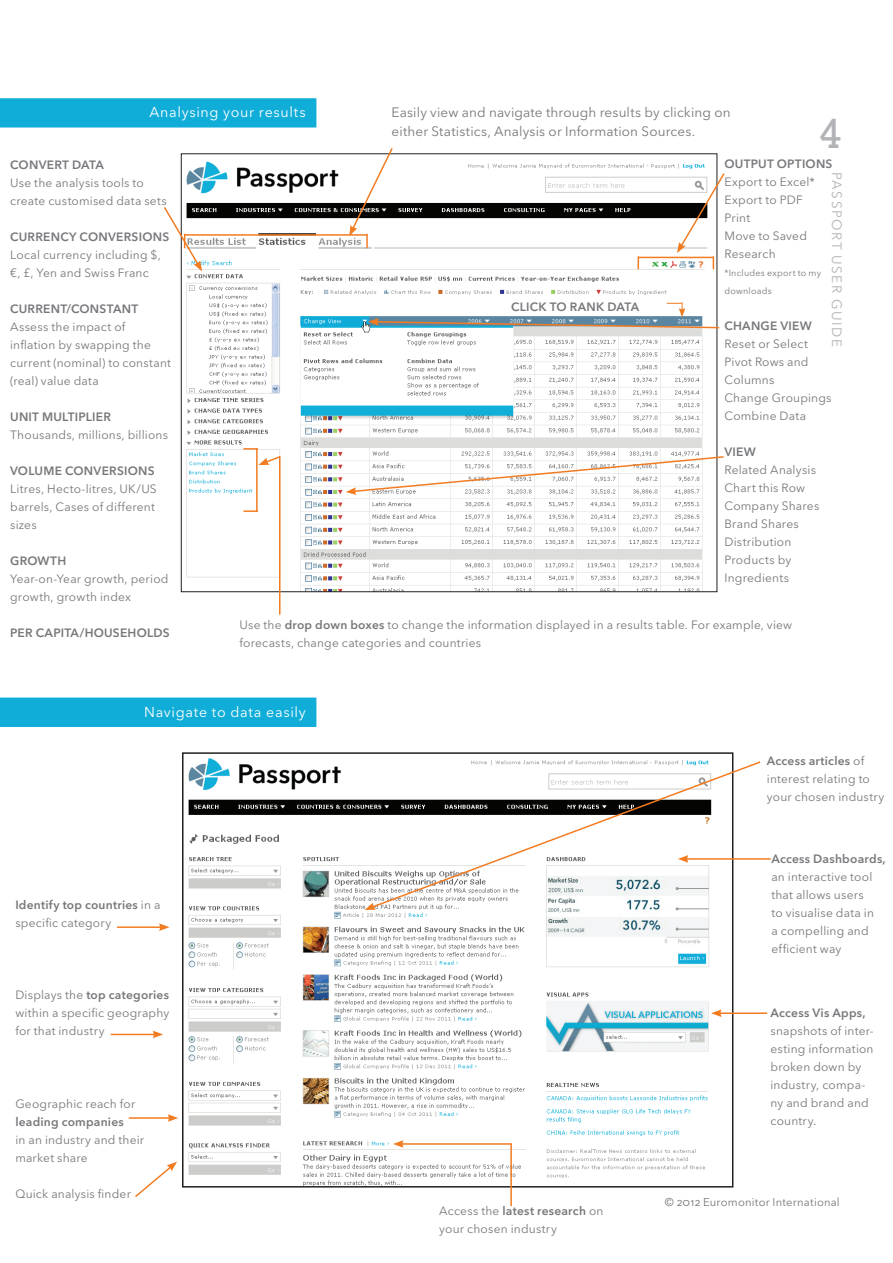
<style>
.page{position:relative;width:893px;height:1263px;background:#fff}
.page>*{position:absolute;margin:0;border:0;box-sizing:border-box;transform-origin:0 0}
.t1{font:43.5px "Rockwell";color:#b2b3b7}
.t2{font:14.25px "Avenir Next LT Pro";letter-spacing:.045em;color:#fff}
.t3{font:13.5px/18.8px "Avenir Next LT Pro";letter-spacing:.01em;color:#76787b}
.t4{font:13.5px "Avenir Next LT Pro";letter-spacing:.11em;color:#b2b3b7}
.t5{font:12px/18px "Avenir Next LT Pro";letter-spacing:.015em;color:#76787b}
.t6{font:600 12px/18px "Avenir Next LT Pro";letter-spacing:.02em;color:#76787b}
.t7{font:11.25px "Avenir Next LT Pro";letter-spacing:.015em;color:#76787b}
.t8{font:9px/18px "Avenir Next LT Pro";letter-spacing:.025em;color:#76787b}
.s1{font-weight:600}
.s2{font-weight:400}
</style>
<div class="page">
<img style="left:186px;top:161px;width:528px;height:429px">
<div style="left:0;top:98px;width:316px;height:30px;background:#10add9"></div>
<hr style="left:185px;top:234px;width:182px;height:2px;background:#f27c22">
<svg style="left:349px;top:148px;width:45px;height:100px"></svg>
<svg style="left:346px;top:455px;width:378px;height:40px"></svg>
<svg style="left:164px;top:205px;width:38px;height:66px"></svg>
<div style="left:0;top:698px;width:316px;height:28px;background:#10add9"></div>
<div style="left:0;top:698px;width:316px;height:29px;border:2px solid #10add9"></div>
<img style="left:188px;top:758px;width:521px;height:426px">
<div style="left:182px;top:752px;width:551px;height:435px;border:2px solid #231f20"></div>
<hr style="left:117px;top:926px;width:44px;height:2px;background:#f27c22">
<svg style="left:159px;top:923px;width:11px;height:8px"></svg>
<hr style="left:111px;top:1034px;width:44px;height:1px;background:#f27c22">
<svg style="left:153px;top:1031px;width:10px;height:7px"></svg>
<hr style="left:129px;top:1117px;width:41px;height:2px;background:#f27c22">
<svg style="left:168px;top:1114px;width:10px;height:8px"></svg>
<svg style="left:370px;top:760px;width:391px;height:149px"></svg>
<svg style="left:365px;top:903px;width:11px;height:7px"></svg>
<hr style="left:401px;top:1143px;width:110px;height:2px;background:#f27c22">
<svg style="left:393px;top:1140px;width:11px;height:8px"></svg>
<hr style="left:510px;top:1143px;width:2px;height:63px;background:#f27c22">
<svg style="left:368px;top:302px;width:352px;height:27px"></svg>
<svg style="left:638px;top:256px;width:1px;height:13px"></svg>
<hr style="left:638px;top:257px;width:75px;height:1px;background:#f27c22">
<svg style="left:677px;top:172px;width:48px;height:97px"></svg>
<hr style="left:256px;top:449px;width:2px;height:62px;background:#f27c22">
<svg style="left:243px;top:510px;width:15px;height:2px"></svg>
<hr style="left:279px;top:456px;width:1px;height:159px;background:#f27c22">
<svg style="left:243px;top:448px;width:39px;height:17px"></svg>
<svg style="left:135px;top:1161px;width:42px;height:36px"></svg>
<hr style="left:686px;top:858px;width:85px;height:2px;background:#f27c22">
<svg style="left:678px;top:855px;width:10px;height:8px"></svg>
<hr style="left:719px;top:1012px;width:48px;height:2px;background:#f27c22">
<svg style="left:711px;top:1009px;width:11px;height:8px"></svg>
<p class="t2" style="left:149px;top:104px;width:158px">Analysing your results</p>
<p class="t3" style="left:392px;top:103px;width:341px">Easily view and navigate through results by clicking on either Statistics, Analysis or I nformation Sources.</p>
<h1 class="t1" style="left:819px;top:108px;width:25px">4</h1>
<p class="t4" style="left:845px;top:172px;width:176px;rotate:90deg">PASSPORT User Guide</p>
<p class="t6" style="left:724px;top:155px;width:110px">OUTPUT OPTIONS</p>
<p class="t5" style="left:724px;top:173px;width:92px">Export to Excel*<br>Export to PDF<br>Print<br>Move to Saved<br>Research</p>
<p class="t8" style="left:724px;top:264px;width:98px">*I ncludes export to my downloads</p>
<p class="t6" style="left:724px;top:317px;width:89px">CHANGE VIEW</p>
<p class="t5" style="left:724px;top:335px;width:109px">Reset or Select<br>Pivot Rows and<br>Columns<br>Change Groupings<br>Combine Data</p>
<p class="t6" style="left:724px;top:443px;width:33px">VIEW</p>
<p class="t5" style="left:724px;top:461px;width:96px">Related Analysis<br>Chart this Row<br>Company Shares<br>Brand Shares<br>Distribution<br>Products by<br>I ngredients</p>
<p class="t6" style="left:10px;top:156px;width:95px">CONVERT DATA</p>
<p class="t5" style="left:10px;top:174px;width:158px">Use the analysis tools to create customised data sets</p>
<p class="t6" style="left:10px;top:228px;width:161px">CURRENCY CONVERSIONS</p>
<p class="t5" style="left:10px;top:246px;width:152px">Local currency including $, €, £, Yen and Swiss Franc</p>
<p class="t6" style="left:10px;top:300px;width:130px">CURRENT/CONSTANT</p>
<p class="t5" style="left:10px;top:318px;width:162px">Assess the impact of inflation by swapping the current (nominal) to constant (real) value data</p>
<p class="t6" style="left:10px;top:408px;width:102px">UNIT MULTIPLIER</p>
<p class="t5" style="left:10px;top:426px;width:159px">Thousands, millions, billions</p>
<p class="t6" style="left:10px;top:462px;width:146px">VOLUME CONVERSIONS</p>
<p class="t5" style="left:10px;top:480px;width:147px;text-align:justify">Litres, Hecto-litres, UK/US barrels, Cases of different sizes</p>
<p class="t6" style="left:10px;top:552px;width:58px">GROWTH</p>
<p class="t5" style="left:10px;top:570px;width:160px">Year-on-Year growth, period growth, growth index</p>
<p class="t6" style="left:10px;top:624px;width:161px">PER CAPITA/HOUSEHOLDS</p>
<p class="t5" style="left:239px;top:616px;width:554px">Use the <span class="s1">drop down boxes</span> to change the information displayed in a results table. For example, view forecasts, change categories and countries</p>
<p class="t6" style="left:511px;top:298px;width:130px">CLICK TO RANK DATA</p>
<p class="t2" style="left:144px;top:704px;width:163px">Navigate to data easily</p>
<p class="t6" style="left:15px;top:896px;width:147px">Identify top countries <span class="s2">in a specific category</span></p>
<p class="t5" style="left:15px;top:986px;width:155px;text-align:justify">Displays the <span class="s1">top categories </span>within a specific geography for that industry</p>
<p class="t5" style="left:15px;top:1094px;width:122px">Geographic reach for</p>
<p class="t6" style="left:15px;top:1112px;width:110px">leading companies</p>
<p class="t5" style="left:15px;top:1130px;width:130px">in an industry and their market share</p>
<p class="t5" style="left:15px;top:1184px;width:117px">Quick analysis finder</p>
<p class="t5" style="left:439px;top:1202px;width:166px">Access the <span class="s1">latest research</span> on your chosen industry</p>
<p class="t5" style="left:767px;top:752px;width:119px"><span class="s1">Access articles</span> of interest relating to your chosen industry</p>
<p class="t6" style="left:771px;top:850px;width:116px">Access Dashboards,</p>
<p class="t5" style="left:771px;top:868px;width:104px">an interactive tool that allows users to visualise data in a compelling and efficient way</p>
<p class="t6" style="left:770px;top:1004px;width:97px">Access Vis Apps,</p>
<p class="t5" style="left:770px;top:1022px;width:105px">snapshots of inter&shy;esting information broken down by industry, compa&shy;ny and brand and country.</p>
<p class="t7" style="left:665px;top:1196px;width:176px">© 2012 Euromonitor I nternational</p>
</div>
